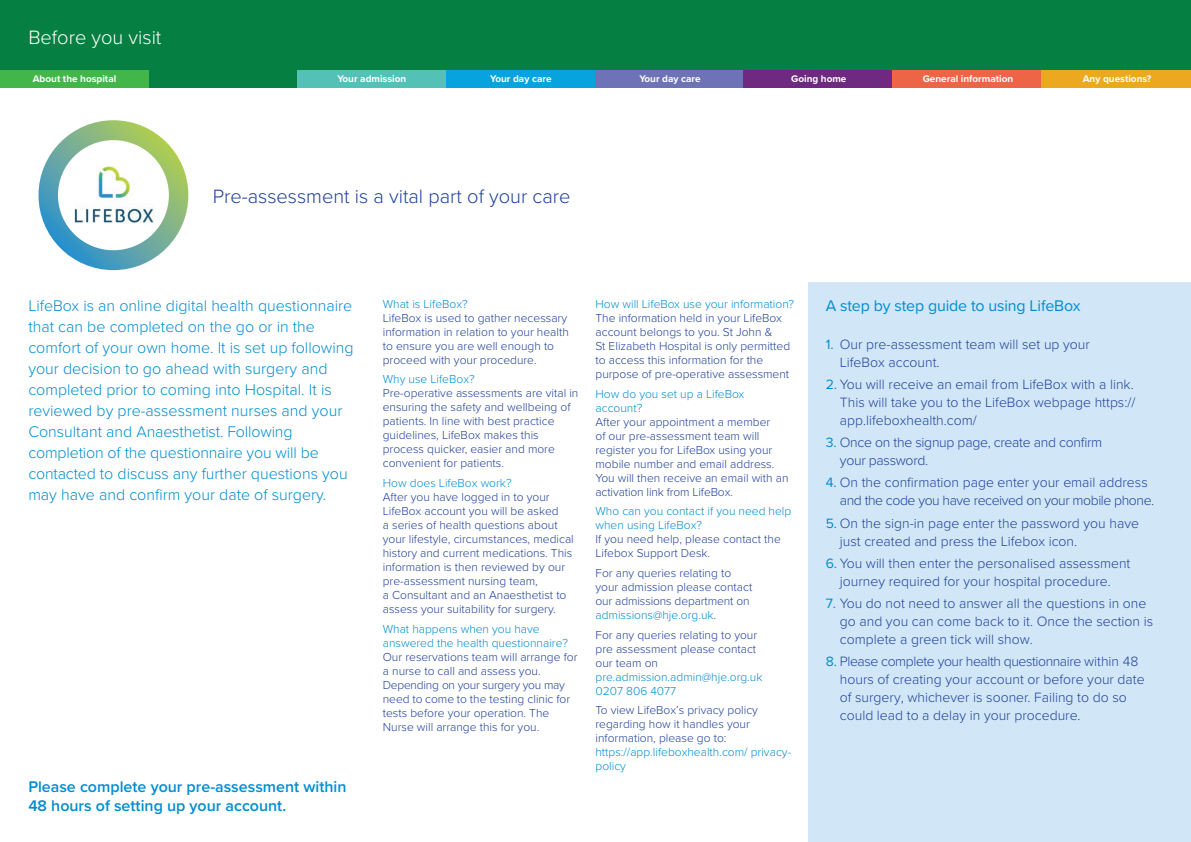
<style>
.page{position:relative;width:1191px;height:842px;background:#fff}
.page>*{position:absolute;margin:0;border:0;box-sizing:border-box;transform-origin:0 0}
.t1{font:300 20px "Proxima Nova";color:#20419a}
.t2{font:300 20px "Proxima Nova";color:#fff}
.t3{font:300 16px/21px "Proxima Nova";color:#008dd0}
.t4{font:600 16px/19.2px "Proxima Nova";color:#008dd0}
.t5{font:16px "Proxima Nova";letter-spacing:-.01em;color:#008dd0}
.t6{font:300 14px/18px "Proxima Nova";color:#20419a}
.t7{font:300 14px/18px "Proxima Nova";letter-spacing:-.02em;color:#20419a}
.Bodycopy{font:300 12px/14px "Proxima Nova";color:#20419a}
.t8{font:700 10px "Proxima Nova";color:#fff}
.s1{color:#008dd0}
.s2{font-weight:400;color:#008dd0}
</style>
<div class="page">
<div style="left:808px;top:282px;width:383px;height:560px;background:#d1e7f7"></div>
<div style="left:0;top:0;width:1191px;height:79px;background:#058042"></div>
<div style="left:0;top:71px;width:149px;height:17px;background:#42b649"></div>
<div style="left:149px;top:71px;width:149px;height:17px;background:#058042"></div>
<div style="left:297px;top:71px;width:150px;height:17px;background:#53c1b5"></div>
<div style="left:446px;top:71px;width:149px;height:17px;background:#07a3df"></div>
<div style="left:595px;top:71px;width:149px;height:17px;background:#6e73b7"></div>
<div style="left:743px;top:71px;width:149px;height:17px;background:#702980"></div>
<div style="left:892px;top:71px;width:149px;height:17px;background:#ee6447"></div>
<div style="left:1041px;top:71px;width:150px;height:17px;background:#eca81f"></div>
<svg style="left:38px;top:120px;width:150px;height:150px"></svg>
<img style="left:74px;top:166px;width:80px;height:57px">
<p class="t2" style="left:28px;top:23px;width:135px">Before you visit</p>
<p class="t8" style="left:33px;top:71px;width:85px">About the hospital</p>
<p class="t8" style="left:337px;top:71px;width:70px">Your admission</p>
<p class="t8" style="left:490px;top:71px;width:63px">Your day care</p>
<p class="t8" style="left:639px;top:71px;width:63px">Your day care</p>
<p class="t8" style="left:791px;top:71px;width:57px">Going home</p>
<p class="t8" style="left:922px;top:71px;width:92px">General information</p>
<p class="t8" style="left:1082px;top:71px;width:70px">Any questions?</p>
<p class="t1" style="left:213px;top:181px;width:359px">Pre-assessment is a vital part of your care</p>
<p class="t3" style="left:28px;top:294px;width:327px">LifeBox is an online digital health questionnaire that can be completed on the go or in the comfort of your own home. It is set up following your decision to go ahead with surgery and completed prior to coming into Hospital. It is reviewed by pre-assessment nurses and your Consultant and Anaesthetist. Following completion of the questionnaire you will be contacted to discuss any further questions you may have and confirm your date of surgery.</p>
<p class="t4" style="left:28px;top:777px;width:320px">Please complete your pre-assessment within<br>48 hours of setting up your account.</p>
<p class="Bodycopy" style="left:383px;top:296px;width:187px"><span class="s1">What is LifeBox?<br></span>LifeBox is used to gather necessary information in relation to your health to ensure you are well enough to proceed with your procedure.</p>
<p class="Bodycopy" style="left:383px;top:372px;width:197px"><span class="s1">Why use LifeBox?<br></span>Pre-operative assessments are vital in ensuring the safety and wellbeing of patients. In line with best practice guidelines, LifeBox makes this process quicker, easier and more convenient for patients.</p>
<p class="Bodycopy" style="left:383px;top:475px;width:192px"><span class="s1">How does LifeBox work?<br></span>After you have logged in to your LifeBox account you will be asked<br>a series of health questions about your lifestyle, circumstances, medical history and current medications. This information is then reviewed by our pre-assessment nursing team,<br>a Consultant and an Anaesthetist to assess your suitability for surgery.</p>
<p class="Bodycopy" style="left:383px;top:621px;width:196px"><span class="s1">What happens when you have answered the health questionnaire?<br></span>Our reservations team will arrange for a nurse to call and assess you.<br>Depending on your surgery you may need to come to the testing clinic for tests before your operation. The Nurse will arrange this for you.</p>
<p class="Bodycopy" style="left:595px;top:296px;width:200px"><span class="s1">How will LifeBox use your information?<br></span>The information held in your LifeBox account belongs to you. St John &amp;<br>St Elizabeth Hospital is only permitted to access this information for the purpose of pre-operative assessment</p>
<p class="Bodycopy" style="left:595px;top:386px;width:194px"><span class="s1">How do you set up a LifeBox account?<br></span>After your appointment a member<br>of our pre-assessment team will register you for LifeBox using your mobile number and email address.<br>You will then receive an email with an activation link from LifeBox.</p>
<p class="Bodycopy" style="left:595px;top:504px;width:197px"><span class="s1">Who can you contact if you need help when using LifeBox?<br></span>If you need help, please contact the<br>Lifebox Support Desk.</p>
<p class="Bodycopy" style="left:595px;top:565px;width:158px">For any queries relating to your admission please contact our admissions department on <span class="s1">admissions@hje.org.uk</span>.</p>
<p class="Bodycopy" style="left:595px;top:627px;width:168px">For any queries relating to your pre assessment please contact our team on <span class="s1">pre.admission.admin@hje.org.uk<br>0207 806 4077</span></p>
<p class="Bodycopy" style="left:595px;top:703px;width:197px">To view LifeBox’s privacy policy regarding how it handles your information, please go to: <span class="s1">https://app.lifeboxhealth.com/ privacy&shy;policy</span></p>
<p class="t5" style="left:825px;top:294px;width:256px">A step by step guide to using LifeBox</p>
<p class="t6" style="left:840px;top:335px;width:252px;text-indent:-14px"><span class="s2">1.</span> Our pre-assessment team will set up your<br>LifeBox account.</p>
<p class="t6" style="left:840px;top:375px;width:297px;text-align:justify;text-indent:-14px"><span class="s2">2.</span> You will receive an email from LifeBox with a link.<br>This will take you to the LifeBox webpage https:// app.lifeboxhealth.com/</p>
<p class="t7" style="left:840px;top:433px;width:264px;text-indent:-14px"><span class="s2">3.</span> Once on the signup page, create and confirm your password.</p>
<p class="t6" style="left:840px;top:473px;width:316px;text-indent:-14px"><span class="s2">4.</span> On the confirmation page enter your email address and the code you have received on your mobile phone.</p>
<p class="t6" style="left:840px;top:513px;width:301px;text-indent:-14px"><span class="s2">5.</span> On the sign-in page enter the password you have just created and press the Lifebox icon.</p>
<p class="t6" style="left:825px;top:553px;width:306px;text-align:center"><span class="s2">6.</span> You will then enter the personalised assessment journey required for your hospital procedure.</p>
<p class="t6" style="left:840px;top:593px;width:315px;text-indent:-14px"><span class="s2">7.</span> You do not need to answer all the questions in one go and you can come back to it. Once the section is complete a green tick will show.</p>
<p class="t6" style="left:840px;top:651px;width:306px;text-indent:-14px"><span class="s2">8.</span> Please complete your health questionnaire within 48 hours of creating your account or before your date of surgery, whichever is sooner. Failing to do so could lead to a delay in your procedure.</p>
</div>
